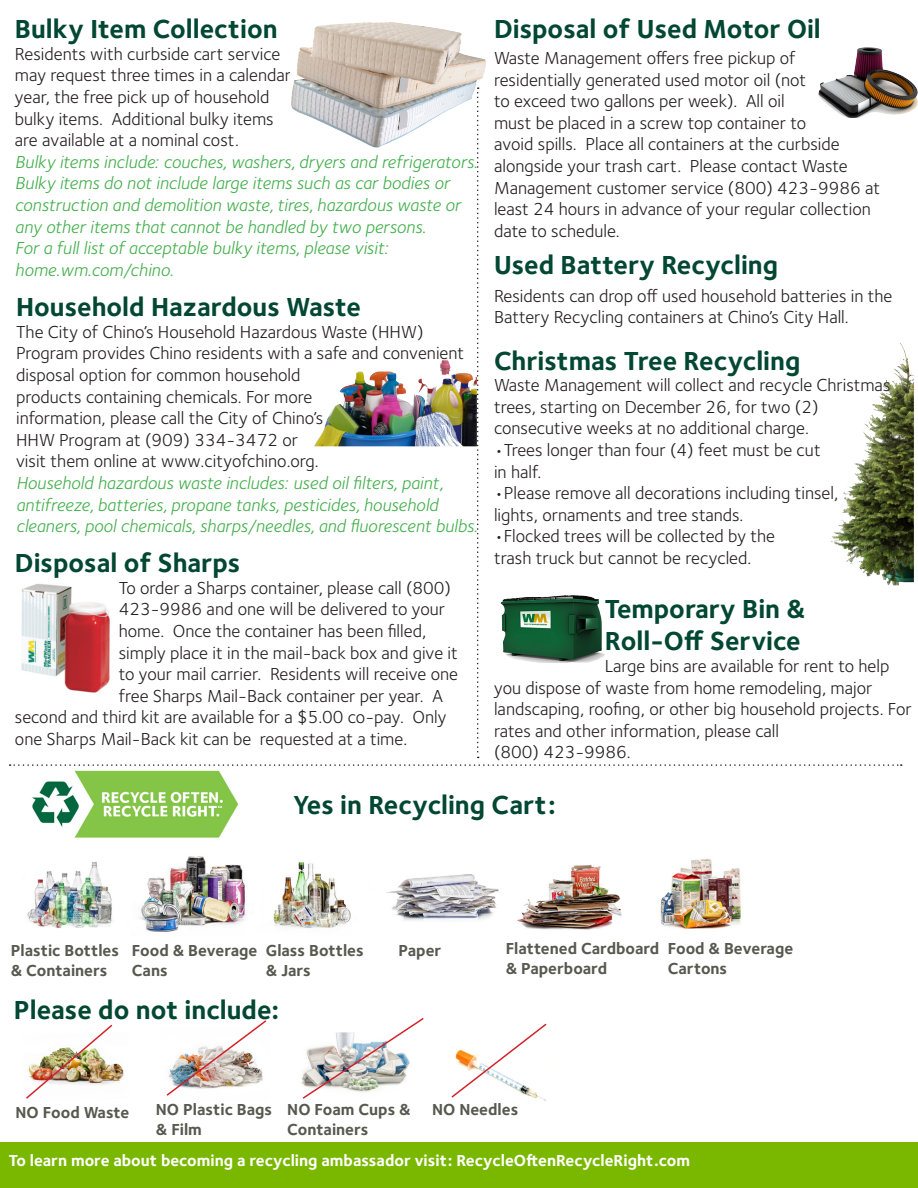
<style>
.page{position:relative;width:918px;height:1188px;background:#fff}
.page>*{position:absolute;margin:0;border:0;box-sizing:border-box;transform-origin:0 0}
.t1{font:700 27px "Foundry Sterling";color:#024731}
.t2{font:18px/21.6px "Foundry Sterling";color:#231f20}
.t3{font:italic 18px/21.6px "Foundry Sterling";color:#40ae49}
.t4{font:700 16.5px/19.8px "Foundry Sterling";color:#57584f}
.t5{font:700 16.5px "Foundry Sterling";color:#fff}
</style>
<div class="page">
<img style="left:863px;top:343px;width:44px;height:96px">
<div style="left:0;top:1143px;width:918px;height:45px;background:#7ab800"></div>
<img style="left:32px;top:770px;width:207px;height:68px">
<img style="left:27px;top:862px;width:86px;height:67px">
<img style="left:140px;top:856px;width:106px;height:76px">
<img style="left:386px;top:874px;width:113px;height:47px">
<img style="left:660px;top:858px;width:81px;height:71px">
<img style="left:517px;top:864px;width:105px;height:66px">
<img style="left:114px;top:1063px;width:10px;height:19px">
<img style="left:273px;top:862px;width:78px;height:66px">
<img style="left:301px;top:1018px;width:123px;height:81px">
<img style="left:500px;top:595px;width:105px;height:68px">
<img style="left:166px;top:1020px;width:101px;height:76px">
<img style="left:26px;top:1024px;width:88px;height:75px">
<img style="left:314px;top:360px;width:163px;height:86px">
<img style="left:291px;top:22px;width:195px;height:126px">
<img style="left:818px;top:49px;width:65px;height:69px">
<svg style="left:10px;top:764px;width:892px;height:2px"></svg>
<svg style="left:451px;top:1023px;width:96px;height:76px"></svg>
<svg style="left:477px;top:87px;width:2px;height:671px"></svg>
<img style="left:21px;top:584px;width:89px;height:109px">
<p class="t1" style="left:15px;top:13px;width:264px">Bulky Item Collection</p>
<p class="t2" style="left:15px;top:43px;width:267px">Residents with curbside cart service</p>
<p class="t2" style="left:15px;top:65px;width:278px">may request three times in a calendar</p>
<p class="t2" style="left:15px;top:86px;width:256px">year, the free pick up of household</p>
<p class="t2" style="left:15px;top:108px;width:260px">bulky items. Additional bulky items</p>
<p class="t2" style="left:15px;top:130px;width:226px">are available at a nominal cost.</p>
<p class="t3" style="left:15px;top:151px;width:464px">Bulky items include: couches, washers, dryers and refrigerators.<br>Bulky items do not include large items such as car bodies or construction and demolition waste, tires, hazardous waste or any other items that cannot be handled by two persons.</p>
<p class="t3" style="left:15px;top:237px;width:375px">For a full list of acceptable bulky items, please visit:</p>
<p class="t3" style="left:15px;top:259px;width:160px">home.wm.com/chino.</p>
<p class="t1" style="left:16px;top:291px;width:347px">Household Hazardous Waste</p>
<p class="t2" style="left:16px;top:321px;width:409px">The City of Chino’s Household Hazardous Waste (HHW)</p>
<p class="t2" style="left:16px;top:343px;width:450px">Program provides Chino residents with a safe and convenient disposal option for common household</p>
<p class="t2" style="left:16px;top:386px;width:298px">products containing chemicals. For more</p>
<p class="t2" style="left:16px;top:407px;width:309px">information, please call the City of Chino’s</p>
<p class="t2" style="left:16px;top:429px;width:283px">HHW Program at (909) 334-3472 or</p>
<p class="t2" style="left:16px;top:451px;width:304px">visit them online at www.cityofchino.org.</p>
<p class="t3" style="left:16px;top:472px;width:429px">Household hazardous waste includes: used oil filters, paint,</p>
<p class="t3" style="left:16px;top:494px;width:463px">antifreeze, batteries, propane tanks, pesticides, household cleaners, pool chemicals, sharps/needles, and fluorescent bulbs.</p>
<p class="t1" style="left:15px;top:547px;width:227px">Disposal of Sharps</p>
<p class="t2" style="left:119px;top:577px;width:334px">To order a Sharps container, please call (800)<br>423-9986 and one will be delivered to your home. Once the container has been filled,</p>
<p class="t2" style="left:119px;top:642px;width:341px">simply place it in the mail-back box and give it</p>
<p class="t2" style="left:119px;top:664px;width:341px">to your mail carrier. Residents will receive one</p>
<p class="t2" style="left:119px;top:685px;width:326px">free Sharps Mail-Back container per year. A</p>
<p class="t2" style="left:15px;top:707px;width:433px">second and third kit are available for a $5.00 co-pay. Only</p>
<p class="t2" style="left:15px;top:728px;width:394px">one Sharps Mail-Back kit can be requested at a time.</p>
<p class="t1" style="left:494px;top:13px;width:328px">Disposal of Used Motor Oil</p>
<p class="t2" style="left:494px;top:47px;width:347px">Waste Management offers free pickup of residentially generated used motor oil (not<br>to exceed two gallons per week). All oil<br>must be placed in a screw top container to avoid spills. Place all containers at the curbside</p>
<p class="t2" style="left:494px;top:155px;width:355px">alongside your trash cart. Please contact Waste</p>
<p class="t2" style="left:494px;top:177px;width:388px">Management customer service (800) 423-9986 at least 24 hours in advance of your regular collection date to schedule.</p>
<p class="t1" style="left:494px;top:249px;width:286px">Used Battery Recycling</p>
<p class="t2" style="left:494px;top:285px;width:400px">Residents can drop off used household batteries in the<br>Battery Recycling containers at Chino’s City Hall.</p>
<p class="t1" style="left:494px;top:344px;width:308px">Christmas Tree Recycling</p>
<p class="t2" style="left:494px;top:374px;width:398px">Waste Management will collect and recycle Christmas trees, starting on December 26, for two (2)</p>
<p class="t2" style="left:494px;top:418px;width:316px">consecutive weeks at no additional charge.</p>
<p class="t2" style="left:494px;top:439px;width:328px">•Trees longer than four (4) feet must be cut</p>
<p class="t2" style="left:494px;top:461px;width:49px">in half.</p>
<p class="t2" style="left:494px;top:482px;width:346px">•Please remove all decorations including tinsel,</p>
<p class="t2" style="left:494px;top:504px;width:251px">lights, ornaments and tree stands.</p>
<p class="t2" style="left:494px;top:526px;width:283px">•Flocked trees will be collected by the</p>
<p class="t2" style="left:494px;top:547px;width:259px">trash truck but cannot be recycled.</p>
<p class="t1" style="left:605px;top:593px;width:202px">Temporary Bin &amp;</p>
<p class="t1" style="left:605px;top:625px;width:197px">Roll-Off Service</p>
<p class="t2" style="left:494px;top:655px;width:419px;text-indent:111px">Large bins are available for rent to help you dispose of waste from home remodeling, major landscaping, roofing, or other big household projects. For rates and other information, please call</p>
<p class="t2" style="left:494px;top:742px;width:138px">(800) 423-9986.</p>
<p class="t1" style="left:293px;top:789px;width:264px">Yes in Recycling Cart:</p>
<p class="t4" style="left:11px;top:941px;width:110px">Plastic Bottles</p>
<p class="t4" style="left:11px;top:961px;width:98px">&amp; Containers</p>
<p class="t4" style="left:132px;top:941px;width:127px">Food &amp; Beverage</p>
<p class="t4" style="left:132px;top:961px;width:37px">Cans</p>
<p class="t4" style="left:266px;top:942px;width:99px">Glass Bottles</p>
<p class="t4" style="left:266px;top:961px;width:46px">&amp; Jars</p>
<p class="t4" style="left:399px;top:941px;width:44px">Paper</p>
<p class="t4" style="left:668px;top:939px;width:127px">Food &amp; Beverage</p>
<p class="t4" style="left:668px;top:959px;width:61px">Cartons</p>
<p class="t4" style="left:506px;top:939px;width:155px">Flattened Cardboard &amp; Paperboard</p>
<p class="t1" style="left:14px;top:994px;width:267px">Please do not include:</p>
<p class="t4" style="left:432px;top:1100px;width:88px">NO Needles</p>
<p class="t4" style="left:16px;top:1103px;width:115px">NO Food Waste</p>
<p class="t4" style="left:156px;top:1100px;width:118px">NO Plastic Bags</p>
<p class="t4" style="left:156px;top:1120px;width:48px">&amp; Film</p>
<p class="t4" style="left:287px;top:1100px;width:125px">NO Foam Cups &amp;<br>Containers</p>
<p class="t5" style="left:9px;top:1150px;width:683px">To learn more about becoming a recycling ambassador visit: RecycleOftenRecycleRight.com</p>
</div>
